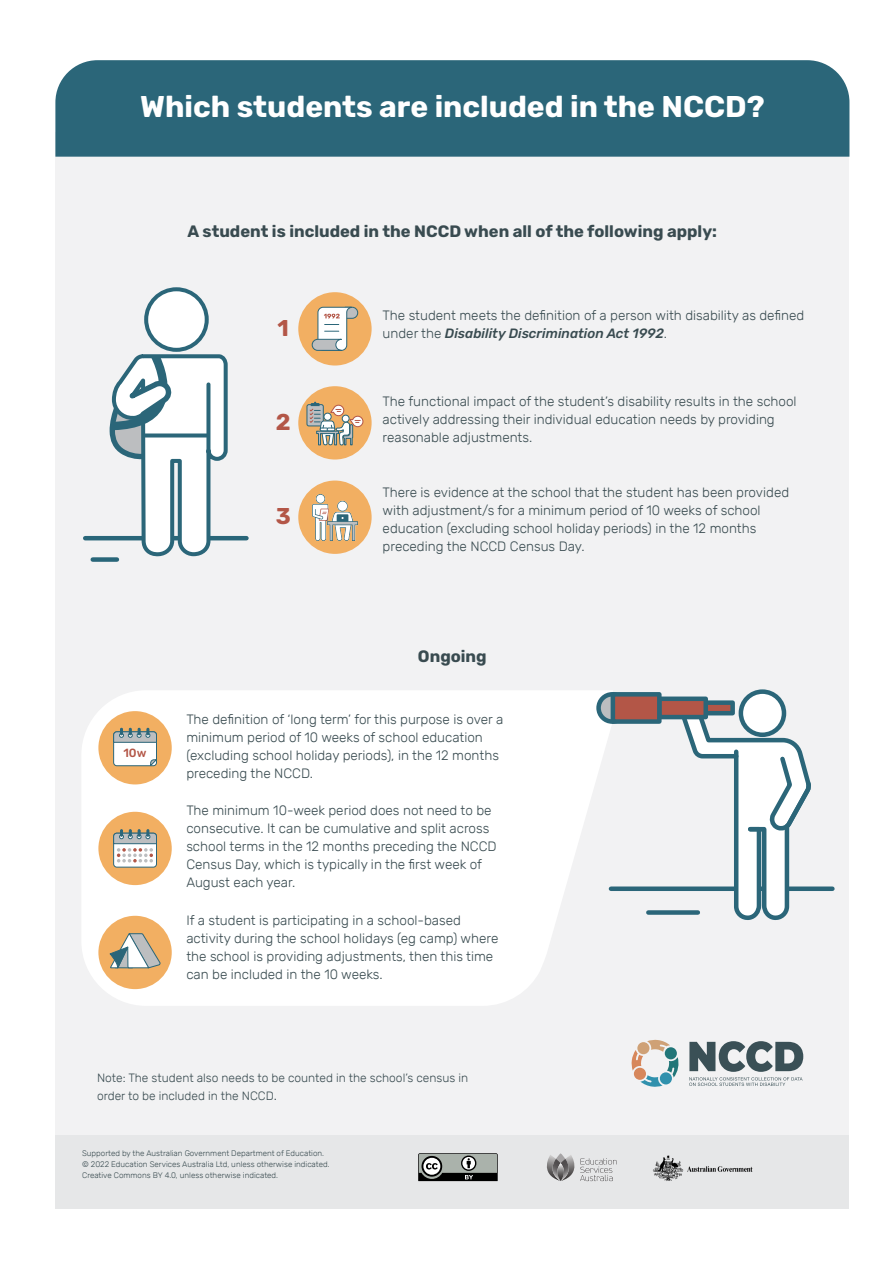
<style>
.page{position:relative;width:893px;height:1263px;background:#fff}
.page>*{position:absolute;margin:0;border:0;box-sizing:border-box;transform-origin:0 0}
.t1{font:700 30px "Rubik";color:#fff}
.t2{font:700 22.8px "Rubik";color:#b35647}
.t3{font:700 16.5px "Rubik";color:#394b50}
.t4{font:300 13.5px/18px "Rubik";color:#394b50}
.t5{font:300 12px/18px "Rubik";color:#394b50}
.t6{font:500 11.85px "Rubik";color:#b35647}
.t7{font:300 7.95px/11.1px "Rubik";color:#394b50}
.s1{font-weight:500;font-style:italic}
.s2{font-size:13.5px}
</style>
<div class="page">
<div style="left:55px;top:132px;width:794px;height:1014px;background:#f2f2f3"></div>
<div style="left:56px;top:1135px;width:793px;height:74px;background:#e6e7e8"></div>
<svg style="left:82px;top:691px;width:531px;height:315px;fill:#fff"></svg>
<hr style="left:85px;top:536px;width:161px;height:4px;background:#296679">
<div style="left:93px;top:557px;width:24px;height:5px;background:#296679"></div>
<div style="left:298px;top:292px;width:74px;height:73px;background:#f2af62;border-radius:50%"></div>
<svg style="left:312px;top:307px;width:46px;height:44px"></svg>
<div style="left:55px;top:60px;width:794px;height:97px;background:#2b6679"></div>
<div style="left:298px;top:386px;width:74px;height:73px;background:#f2af62;border-radius:50%"></div>
<div style="left:298px;top:480px;width:74px;height:74px;background:#f2af62;border-radius:50%"></div>
<div style="left:98px;top:812px;width:74px;height:73px;background:#f2af62;border-radius:50%"></div>
<div style="left:98px;top:916px;width:74px;height:73px;background:#f2af62;border-radius:50%"></div>
<svg style="left:689px;top:1041px;width:114px;height:45px"></svg>
<svg style="left:631px;top:1039px;width:48px;height:48px"></svg>
<div style="left:146px;top:289px;width:61px;height:61px;background:#fff;border-radius:50%"></div>
<div style="left:144px;top:287px;width:65px;height:65px;border:4px solid #2b6679;border-radius:50%"></div>
<svg style="left:110px;top:354px;width:118px;height:202px"></svg>
<svg style="left:206px;top:384px;width:4px;height:66px"></svg>
<svg style="left:144px;top:433px;width:64px;height:4px"></svg>
<div style="left:611px;top:886px;width:221px;height:5px;background:#2b6679"></div>
<svg style="left:741px;top:692px;width:43px;height:43px"></svg>
<div style="left:739px;top:689px;width:47px;height:48px;border:5px solid #2b6679;border-radius:50%"></div>
<svg style="left:678px;top:696px;width:133px;height:224px"></svg>
<div style="left:697px;top:700px;width:38px;height:15px;background:#b35647;border:5px solid #2b6679"></div>
<div style="left:657px;top:696px;width:51px;height:23px;background:#b35647;border:5px solid #2b6679"></div>
<svg style="left:599px;top:694px;width:27px;height:27px"></svg>
<div style="left:596px;top:692px;width:32px;height:32px;border:5px solid #2b6679;border-radius:50%"></div>
<div style="left:611px;top:692px;width:51px;height:32px;background:#b35647;border:5px solid #2b6679"></div>
<div style="left:648px;top:910px;width:50px;height:5px;background:#2b6679"></div>
<div style="left:307px;top:404px;width:17px;height:22px;border:1px solid #2b6679;border-radius:2px"></div>
<svg style="left:309px;top:402px;width:54px;height:43px"></svg>
<svg style="left:110px;top:933px;width:50px;height:35px"></svg>
<div style="left:98px;top:711px;width:74px;height:73px;background:#f2af62;border-radius:50%"></div>
<div style="left:114px;top:732px;width:42px;height:34px;background:#fff;border-radius:3px"></div>
<div style="left:113px;top:731px;width:44px;height:35px;border:1px solid #2b6679;border-radius:3px"></div>
<svg style="left:113px;top:728px;width:44px;height:15px"></svg>
<svg style="left:150px;top:759px;width:7px;height:7px"></svg>
<div style="left:114px;top:833px;width:42px;height:34px;background:#fff;border-radius:3px"></div>
<div style="left:113px;top:833px;width:44px;height:34px;border:1px solid #2b6679;border-radius:3px"></div>
<svg style="left:113px;top:829px;width:44px;height:33px"></svg>
<svg style="left:418px;top:1153px;width:80px;height:28px;background:#747875"></svg>
<svg style="left:547px;top:1155px;width:70px;height:26px"></svg>
<img style="left:312px;top:494px;width:45px;height:46px">
<img style="left:653px;top:1155px;width:100px;height:26px">
<h1 class="t1" style="left:140px;top:89px;width:626px">Which students are included in the NCCD?</h1>
<p class="t3" style="left:188px;top:222px;width:531px">A student is included in the NCCD when all of the following apply:</p>
<p class="t6" style="left:123px;top:746px;width:25px">10w</p>
<h2 class="t2" style="left:278px;top:315px;width:13px">1</h2>
<h2 class="t2" style="left:276px;top:409px;width:16px">2</h2>
<h2 class="t2" style="left:276px;top:503px;width:17px">3</h2>
<p class="t4" style="left:383px;top:307px;width:423px">The student meets the definition of a person with disability as defined under the <span class="s1">Disability Discrimination Act 1992</span>.</p>
<p class="t4" style="left:383px;top:393px;width:416px">The functional impact of the student’s disability results in the school actively addressing their individual education needs by providing reasonable adjustments.</p>
<p class="t4" style="left:383px;top:484px;width:408px">There is evidence at the school that the student has been provided with adjustment/s for a minimum period of 10 weeks of school education (excluding school holiday periods) in the 12 months preceding the NCCD Census Day.</p>
<p class="t3" style="left:418px;top:647px;width:70px">Ongoing</p>
<p class="t4" style="left:186px;top:710px;width:319px">The definition of ‘long term’ for this purpose is over a minimum period of 10 weeks of school education (excluding school holiday periods), in the 12 months preceding the NCCD.</p>
<p class="t4" style="left:186px;top:802px;width:312px">The minimum 10-week period does not need to be consecutive. It can be cumulative and split across school terms in the 12 months preceding the NCCD Census Day, which is typically in the first week of August each year.</p>
<p class="t4" style="left:186px;top:911px;width:314px">If a student is participating in a school-based activity during the school holidays (eg camp) where the school is providing adjustments, then this time can be included in the 10 weeks.</p>
<p class="t5" style="left:97px;top:1069px;width:373px">Note: The student also needs to be counted in the school’s census in order to be included in the NCCD<span class="s2">.</span></p>
<p class="t7" style="left:82px;top:1148px;width:249px">Supported by the Australian Government Department of Education. © 2022 Education Services Australia Ltd, unless otherwise indicated.<br>Creative Commons BY 4.0, unless otherwise indicated.</p>
</div>
